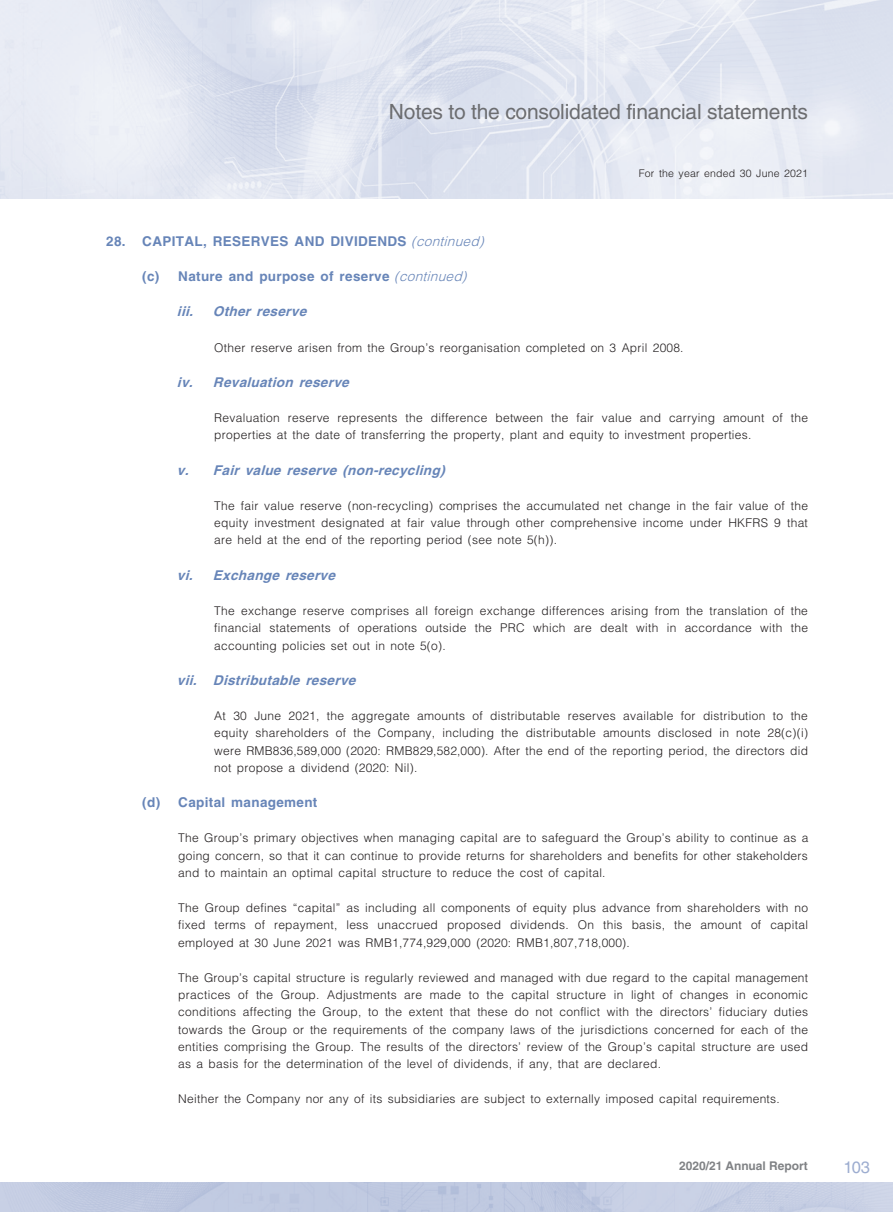
<style>
.page{position:relative;width:893px;height:1212px;background:#fff}
.page>*{position:absolute;margin:0;border:0;box-sizing:border-box;transform-origin:0 0}
.t1{font:21px "Helvetica LT Std";letter-spacing:-.01em;color:#6c6d70}
.t2{font:16.5px "Helvetica LT Std";color:#9dadd0}
._05_____H3{font:italic 700 13.5px "Helvetica LT Std";color:#6785b8}
._04___H2{font:700 13.5px "Helvetica LT Std";letter-spacing:.025em;color:#6785b8}
._03_H1{font:700 13.5px "Helvetica LT Std";letter-spacing:.025em;color:#6785b8}
._13_____P4{font:300 12px/17.2px "Helvetica LT Std";letter-spacing:.025em;color:#231f20;text-align:justify}
._14_______P6{font:300 12px/17.2px "Helvetica LT Std";letter-spacing:.025em;color:#231f20;text-align:justify}
.t3{font:700 12px "Helvetica LT Std";color:#808285}
.t4{font:300 10.5px "Helvetica LT Std";letter-spacing:.015em;color:#231f20}
.s1{font-weight:300;font-style:italic}
</style>
<div class="page">
<img style="left:0;top:0;width:893px;height:199px">
<img style="left:0;top:1182px;width:893px;height:30px">
<h1 class="t1" style="left:389px;top:100px;width:420px">Notes to the consolidated financial statements</h1>
<p class="t4" style="left:639px;top:166px;width:171px">For the year ended 30 June 2021</p>
<p class="_03_H1" style="left:106px;top:233px;width:383px">28. CAPITAL, RESERVES AND DIVIDENDS <span class="s1">(continued)</span></p>
<p class="_04___H2" style="left:142px;top:268px;width:330px">(c) Nature and purpose of reserve <span class="s1">(continued)</span></p>
<p class="_05_____H3" style="left:177px;top:303px;width:135px">iii. Other reserve</p>
<p class="_14_______P6" style="left:214px;top:339px;width:471px">Other reserve arisen from the Group’s reorganisation completed on 3 April 2008.</p>
<p class="_05_____H3" style="left:177px;top:374px;width:178px">iv. Revaluation reserve</p>
<p class="_14_______P6" style="left:214px;top:409px;width:595px">Revaluation reserve represents the difference between the fair value and carrying amount of the properties at the date of transferring the property, plant and equity to investment properties.</p>
<p class="_05_____H3" style="left:177px;top:462px;width:273px">v. Fair value reserve (non-recycling)</p>
<p class="_14_______P6" style="left:214px;top:497px;width:595px">The fair value reserve (non-recycling) comprises the accumulated net change in the fair value of the equity investment designated at fair value through other comprehensive income under HKFRS 9 that are held at the end of the reporting period (see note 5(h)).</p>
<p class="_05_____H3" style="left:177px;top:567px;width:164px">vi. Exchange reserve</p>
<p class="_14_______P6" style="left:214px;top:602px;width:595px">The exchange reserve comprises all foreign exchange differences arising from the translation of the financial statements of operations outside the PRC which are dealt with in accordance with the accounting policies set out in note 5(o).</p>
<p class="_05_____H3" style="left:177px;top:672px;width:184px">vii. Distributable reserve</p>
<p class="_14_______P6" style="left:214px;top:707px;width:595px">At 30 June 2021, the aggregate amounts of distributable reserves available for distribution to the equity shareholders of the Company, including the distributable amounts disclosed in note 28(c)(i) were RMB836,589,000 (2020: RMB829,582,000). After the end of the reporting period, the directors did not propose a dividend (2020: Nil).</p>
<p class="_04___H2" style="left:142px;top:794px;width:177px">(d) Capital management</p>
<p class="_13_____P4" style="left:178px;top:829px;width:631px">The Group’s primary objectives when managing capital are to safeguard the Group’s ability to continue as a going concern, so that it can continue to provide returns for shareholders and benefits for other stakeholders and to maintain an optimal capital structure to reduce the cost of capital.</p>
<p class="_13_____P4" style="left:178px;top:899px;width:631px">The Group defines “capital” as including all components of equity plus advance from shareholders with no fixed terms of repayment, less unaccrued proposed dividends. On this basis, the amount of capital employed at 30 June 2021 was RMB1,774,929,000 (2020: RMB1,807,718,000).</p>
<p class="_13_____P4" style="left:178px;top:969px;width:631px">The Group’s capital structure is regularly reviewed and managed with due regard to the capital management practices of the Group. Adjustments are made to the capital structure in light of changes in economic conditions affecting the Group, to the extent that these do not conflict with the directors’ fiduciary duties towards the Group or the requirements of the company laws of the jurisdictions concerned for each of the entities comprising the Group. The results of the directors’ review of the Group’s capital structure are used as a basis for the determination of the level of dividends, if any, that are declared.</p>
<p class="_13_____P4" style="left:178px;top:1090px;width:603px">Neither the Company nor any of its subsidiaries are subject to externally imposed capital requirements.</p>
<p class="t3" style="left:679px;top:1159px;width:130px">2020/21 Annual Report</p>
<h2 class="t2" style="left:843px;top:1157px;width:28px">103</h2>
</div>
